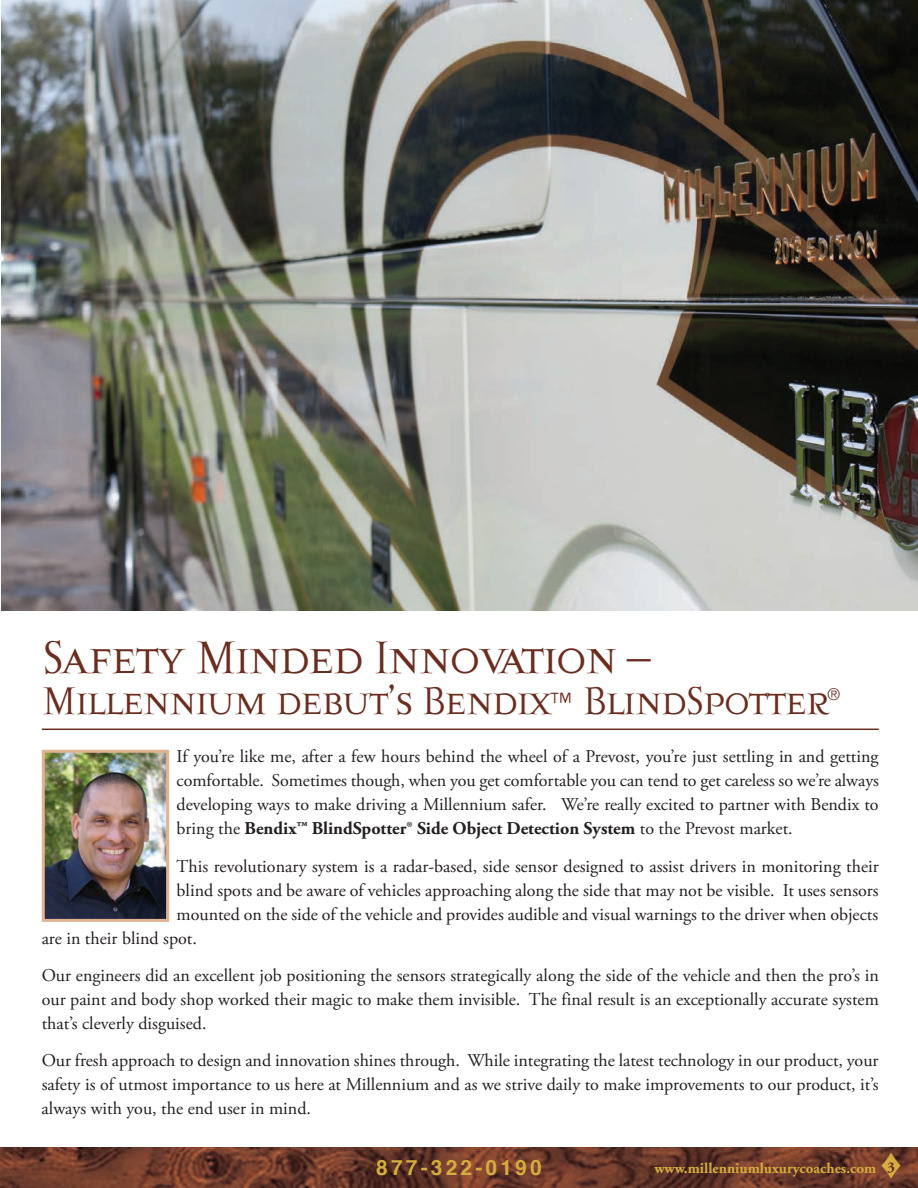
<style>
.page{position:relative;width:918px;height:1188px;background:#fff}
.page>*{position:absolute;margin:0;border:0;box-sizing:border-box;transform-origin:0 0}
.t1{font:49.5px "Kartago";letter-spacing:-.05em;color:#6a2d1f}
.t2{font:42px "Kartago";letter-spacing:-.05em;color:#6a2d1f}
.t3{font:700 21px "Helvetica";letter-spacing:.15em;color:#d5ac3e}
.t4{font:18px/24px "Adobe Garamond Pro";color:#231f20;text-align:justify}
.t5{font:300 16.2px "Helvetica";color:#6a2d1f}
.t6{font:700 15px "Adobe Garamond";color:#d5ac3e}
.s1{font-family:"Helvetica";font-weight:300}
.s2{font-family:"Helvetica";font-weight:300;font-size:24px}
.s3{font-weight:700}
.s4{color:#6a2d1f}
</style>
<div class="page">
<img style="left:1px;top:0;width:917px;height:610px">
<hr style="left:42px;top:729px;width:837px;height:1px;background:#6a2d1f">
<img style="left:46px;top:754px;width:119px;height:164px">
<div style="left:42px;top:750px;width:127px;height:172px;border:3px solid #e2b392"></div>
<img style="left:0;top:1147px;width:918px;height:41px">
<svg style="left:882px;top:1153px;width:19px;height:26px"></svg>
<h1 class="t1" style="left:42px;top:629px;width:611px">Safety Minded Innovation <span class="s1">–</span></h1>
<h2 class="t2" style="left:42px;top:676px;width:789px">Millennium debut’s Bendix<span class="s2">™</span> BlindSpotter</h2>
<p class="t5" style="left:827px;top:688px;width:14px">®</p>
<p class="t4" style="left:177px;top:746px;width:704px">If you’re like me, after a few hours behind the wheel of a Prevost, you’re just settling in and getting comfortable. Sometimes though, when you get comfortable you can tend to get careless so we’re always developing ways to make driving a Millennium safer. We’re really excited to partner with Bendix to bring the <span class="s3">Bendix™ BlindSpotter® Side Object Detection System</span> to the Prevost market.</p>
<p class="t4" style="left:177px;top:855px;width:704px">This revolutionary system is a radar-based, side sensor designed to assist drivers in monitoring their</p>
<p class="t4" style="left:177px;top:879px;width:704px">blind spots and be aware of vehicles approaching along the side that may not be visible. It uses sensors</p>
<p class="t4" style="left:177px;top:903px;width:703px">mounted on the side of the vehicle and provides audible and visual warnings to the driver when objects</p>
<p class="t4" style="left:42px;top:927px;width:157px">are in their blind spot.</p>
<p class="t4" style="left:42px;top:965px;width:839px">Our engineers did an excellent job positioning the sensors strategically along the side of the vehicle and then the pro’s in our paint and body shop worked their magic to make them invisible. The final result is an exceptionally accurate system that’s cleverly disguised.</p>
<p class="t4" style="left:42px;top:1050px;width:839px">Our fresh approach to design and innovation shines through. While integrating the latest technology in our product, your safety is of utmost importance to us here at Millennium and as we strive daily to make improvements to our product, it’s always with you, the end user in mind.</p>
<p class="t3" style="left:376px;top:1158px;width:167px">877-322-0190</p>
<p class="t6" style="left:654px;top:1162px;width:242px">www.millenniumluxurycoaches.com <span class="s4">3</span></p>
</div>
